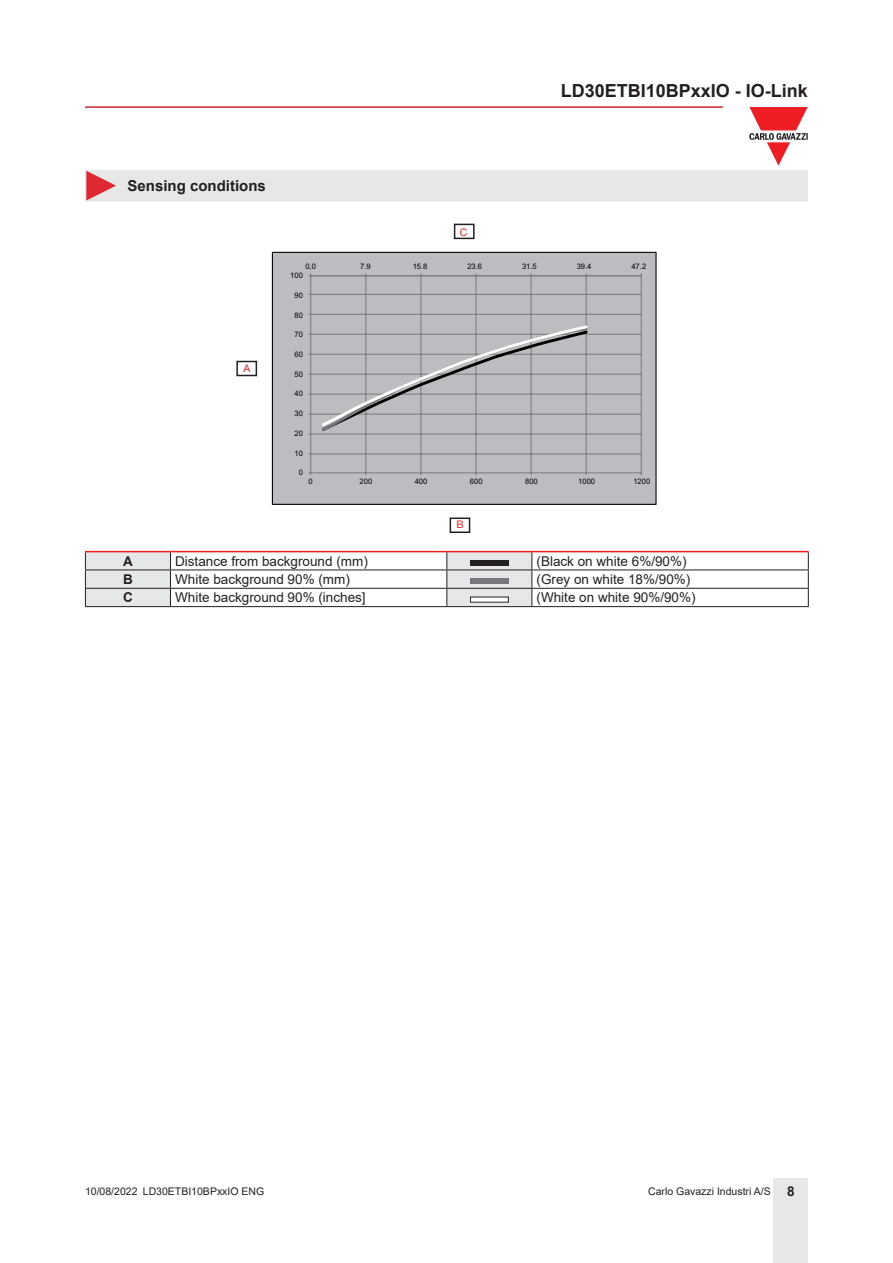
<style>
.page{position:relative;width:893px;height:1263px;background:#fff}
.page>*{position:absolute;margin:0;border:0;box-sizing:border-box;transform-origin:0 0}
.t1{font:700 18px "Arial";color:#231f20}
.Titolo03{font:700 15px "Arial";color:#231f20}
.TestoTabella{font:13.5px "Arial";color:#231f20}
.TestoTabellaFndGCen{font:700 13.5px "Arial";color:#231f20}
.t2{font:10.5px "Arial";color:#231f20}
.t3{font:10.5px "Helvetica Neue LT Std";color:#ee1d23}
.t4{font:7.65px "Arial";color:#000001}
.s1{font-weight:700;font-size:13.5px}
</style>
<div class="page">
<hr style="left:85px;top:106px;width:638px;height:2px;background:#c42633">
<div style="left:774px;top:1178px;width:34px;height:85px;background:#e7e7e8"></div>
<svg style="left:85px;top:107px;width:723px;height:95px"></svg>
<div style="left:272px;top:252px;width:384px;height:252px;background:#bcbdc0"></div>
<hr style="left:641px;top:276px;width:1px;height:197px;background:#7d8081">
<hr style="left:310px;top:276px;width:1px;height:197px;background:#7d8081">
<hr style="left:365px;top:276px;width:1px;height:197px;background:#7d8081">
<hr style="left:420px;top:276px;width:1px;height:197px;background:#7d8081">
<hr style="left:475px;top:276px;width:2px;height:197px;background:#7d8081">
<hr style="left:531px;top:276px;width:1px;height:197px;background:#7d8081">
<hr style="left:586px;top:276px;width:1px;height:197px;background:#7d8081">
<hr style="left:311px;top:453px;width:330px;height:1px;background:#7d8081">
<hr style="left:311px;top:414px;width:330px;height:1px;background:#7d8081">
<hr style="left:311px;top:394px;width:330px;height:1px;background:#7d8081">
<hr style="left:311px;top:374px;width:330px;height:1px;background:#7d8081">
<hr style="left:311px;top:354px;width:330px;height:1px;background:#7d8081">
<hr style="left:311px;top:314px;width:330px;height:1px;background:#7d8081">
<hr style="left:311px;top:294px;width:330px;height:1px;background:#7d8081">
<hr style="left:311px;top:334px;width:330px;height:1px;background:#7d8081">
<hr style="left:311px;top:433px;width:330px;height:2px;background:#7d8081">
<hr style="left:311px;top:275px;width:330px;height:1px;background:#7d8081">
<hr style="left:311px;top:472px;width:330px;height:1px;background:#7d8081">
<div style="left:450px;top:517px;width:20px;height:16px;border:1px solid #231f20"></div>
<svg style="left:236px;top:224px;width:354px;height:211px"></svg>
<hr style="left:85px;top:551px;width:85px;height:1px;background:#ee1d23">
<hr style="left:170px;top:551px;width:277px;height:1px;background:#ee1d23">
<hr style="left:447px;top:551px;width:85px;height:1px;background:#ee1d23">
<hr style="left:532px;top:551px;width:277px;height:1px;background:#ee1d23">
<hr style="left:532px;top:570px;width:277px;height:1px;background:#231f20">
<hr style="left:532px;top:588px;width:277px;height:1px;background:#231f20">
<svg style="left:85px;top:552px;width:447px;height:54px"></svg>
<svg style="left:808px;top:552px;width:1px;height:54px"></svg>
<hr style="left:85px;top:606px;width:85px;height:1px;background:#231f20">
<hr style="left:170px;top:606px;width:277px;height:1px;background:#231f20">
<hr style="left:447px;top:606px;width:85px;height:1px;background:#231f20">
<hr style="left:532px;top:606px;width:277px;height:1px;background:#231f20">
<div style="left:470px;top:560px;width:38px;height:6px;background:#231f20"></div>
<div style="left:470px;top:579px;width:38px;height:5px;background:#77787b"></div>
<div style="left:470px;top:597px;width:38px;height:5px;background:#fff"></div>
<h1 class="t1" style="left:561px;top:78px;width:249px">LD30ETBI10BPxxIO - IO-Link</h1>
<p class="Titolo03" style="left:128px;top:175px;width:140px">Sensing conditions</p>
<p class="t3" style="left:243px;top:362px;width:8px">A</p>
<p class="t4" style="left:305px;top:261px;width:12px">0,0</p>
<p class="t4" style="left:290px;top:270px;width:14px">100</p>
<p class="t4" style="left:295px;top:290px;width:10px">90</p>
<p class="t4" style="left:295px;top:310px;width:10px">80</p>
<p class="t4" style="left:295px;top:329px;width:10px">70</p>
<p class="t4" style="left:295px;top:349px;width:10px">60</p>
<p class="t4" style="left:295px;top:369px;width:10px">50</p>
<p class="t4" style="left:295px;top:388px;width:10px">40</p>
<p class="t4" style="left:295px;top:408px;width:10px">30</p>
<p class="t4" style="left:295px;top:428px;width:10px">20</p>
<p class="t4" style="left:295px;top:448px;width:10px">10</p>
<p class="t4" style="left:299px;top:467px;width:6px">0</p>
<p class="t3" style="left:460px;top:225px;width:9px">C</p>
<p class="t4" style="left:360px;top:261px;width:12px">7.9</p>
<p class="t4" style="left:413px;top:261px;width:16px">15.8</p>
<p class="t4" style="left:467px;top:261px;width:16px">23.6</p>
<p class="t4" style="left:522px;top:261px;width:16px">31.5</p>
<p class="t4" style="left:577px;top:261px;width:16px">39.4</p>
<p class="t4" style="left:631px;top:261px;width:16px">47.2</p>
<p class="t4" style="left:309px;top:476px;width:6px">0</p>
<p class="t4" style="left:360px;top:476px;width:14px">200</p>
<p class="t4" style="left:415px;top:476px;width:14px">400</p>
<p class="t4" style="left:470px;top:476px;width:14px">600</p>
<p class="t4" style="left:525px;top:476px;width:14px">800</p>
<p class="t4" style="left:578px;top:476px;width:19px">1000</p>
<p class="t4" style="left:633px;top:476px;width:18px">1200</p>
<p class="t3" style="left:457px;top:518px;width:9px">B</p>
<p class="TestoTabellaFndGCen" style="left:123px;top:551px;width:11px">A</p>
<p class="TestoTabella" style="left:175px;top:552px;width:194px">Distance from background (mm)</p>
<p class="TestoTabella" style="left:536px;top:552px;width:152px">(Black on white 6%/90%)</p>
<p class="TestoTabellaFndGCen" style="left:123px;top:570px;width:11px">B</p>
<p class="TestoTabella" style="left:175px;top:570px;width:176px">White background 90% (mm)</p>
<p class="TestoTabella" style="left:536px;top:570px;width:155px">(Grey on white 18%/90%)</p>
<p class="TestoTabellaFndGCen" style="left:123px;top:588px;width:11px">C</p>
<p class="TestoTabella" style="left:175px;top:588px;width:192px">White background 90% (inches]</p>
<p class="TestoTabella" style="left:536px;top:588px;width:161px">(White on white 90%/90%)</p>
<p class="t2" style="left:85px;top:1183px;width:181px">10/08/2022 LD30ETBI10BPxxIO ENG</p>
<p class="t2" style="left:648px;top:1183px;width:148px">Carlo Gavazzi Industri A/S <span class="s1">8</span></p>
</div>
